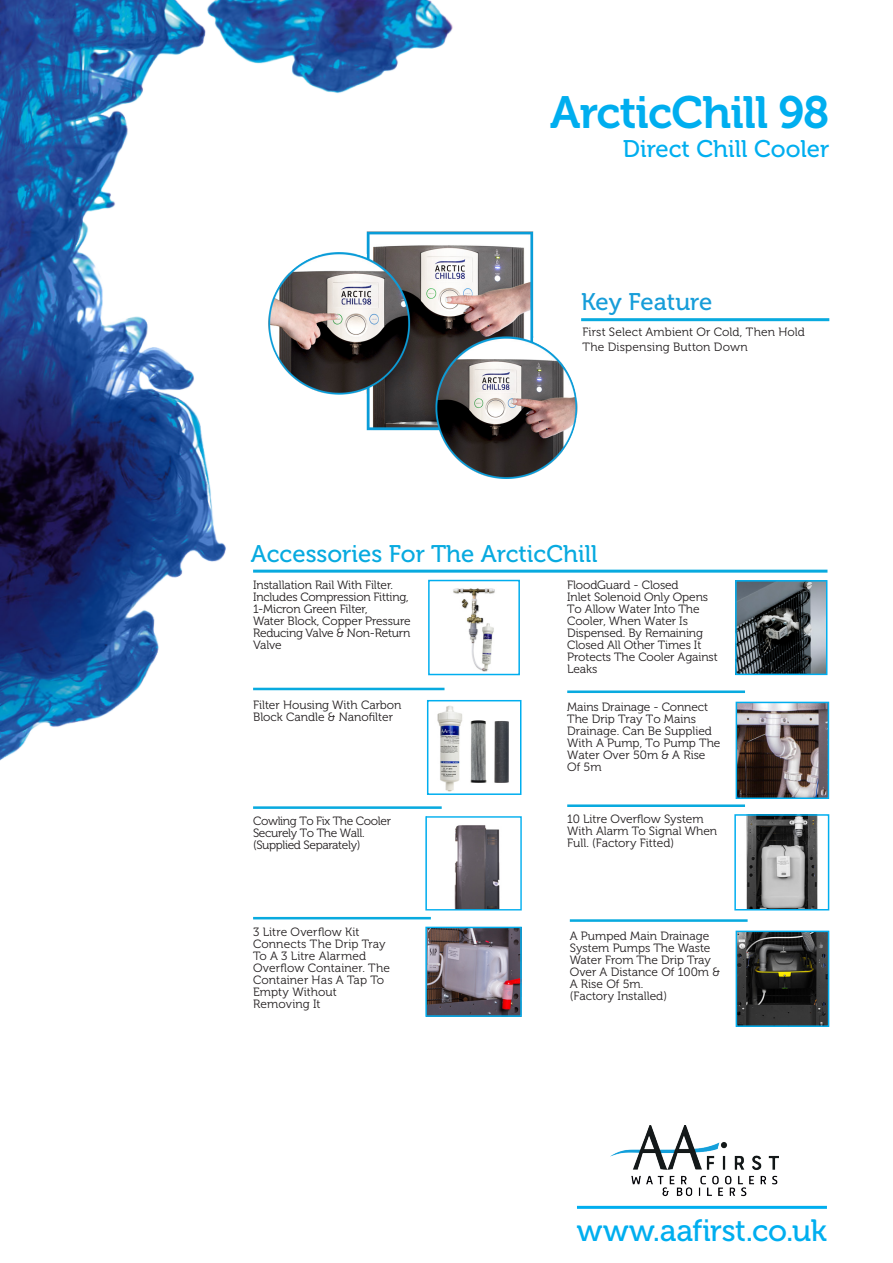
<style>
.page{position:relative;width:893px;height:1263px;background:#fff}
.page>*{position:absolute;margin:0;border:0;box-sizing:border-box;transform-origin:0 0}
.t1{font:45px "Museo 700";letter-spacing:-.02em;color:#00aeef}
.t2{font:30.75px "Museo 500";letter-spacing:-.015em;color:#00aeef}
.t3{font:24px "Museo 500";color:#08aae0}
.t4{font:24px "Museo 500";color:#00aeef}
.t5{font:24px "Museo 500";color:#179dd9}
.t6{font:12px/12px "Museo 300";letter-spacing:-.005em;color:#231f20}
.t7{font:12px/12px "Museo 300";letter-spacing:-.03em;color:#231f20}
</style>
<div class="page">
<img style="left:0;top:0;width:469px;height:761px">
<hr style="left:253px;top:688px;width:191px;height:2px;background:#08aadf">
<hr style="left:577px;top:1206px;width:250px;height:3px;background:#00aeef">
<img style="left:610px;top:1126px;width:168px;height:71px">
<img style="left:738px;top:583px;width:86px;height:89px">
<div style="left:735px;top:580px;width:92px;height:95px;border:2px solid #00aeef"></div>
<hr style="left:567px;top:690px;width:178px;height:3px;background:#08aadf">
<hr style="left:567px;top:804px;width:178px;height:3px;background:#08aadf">
<hr style="left:253px;top:570px;width:574px;height:3px;background:#08aadf">
<img style="left:746px;top:817px;width:72px;height:90px">
<div style="left:734px;top:814px;width:95px;height:96px;border:2px solid #00aeef"></div>
<img style="left:430px;top:703px;width:79px;height:89px">
<div style="left:427px;top:700px;width:94px;height:95px;border:2px solid #00aeef"></div>
<img style="left:436px;top:586px;width:59px;height:85px">
<div style="left:428px;top:580px;width:92px;height:95px;border:2px solid #00aeef"></div>
<img style="left:739px;top:705px;width:87px;height:91px">
<div style="left:736px;top:702px;width:93px;height:97px;border:2px solid #00aeef"></div>
<img style="left:454px;top:825px;width:46px;height:83px">
<div style="left:425px;top:816px;width:97px;height:94px;border:1px solid #00aeef"></div>
<hr style="left:253px;top:806px;width:189px;height:3px;background:#08aadf">
<hr style="left:581px;top:318px;width:248px;height:3px;background:#08aadf">
<img style="left:259px;top:181px;width:358px;height:297px">
<img style="left:428px;top:930px;width:91px;height:84px">
<div style="left:425px;top:927px;width:97px;height:90px;border:2px solid #00aeef"></div>
<img style="left:739px;top:934px;width:87px;height:90px">
<div style="left:736px;top:931px;width:93px;height:96px;border:2px solid #00aeef"></div>
<hr style="left:570px;top:919px;width:178px;height:3px;background:#08aadf">
<hr style="left:253px;top:917px;width:178px;height:2px;background:#08aadf">
<p class="t1" style="left:550px;top:88px;width:280px">ArcticChill 98</p>
<p class="t4" style="left:623px;top:136px;width:208px">Direct Chill Cooler</p>
<p class="t5" style="left:581px;top:289px;width:133px">Key Feature</p>
<p class="t6" style="left:583px;top:325px;width:224px;line-height:15px">First Select Ambient Or Cold, Then Hold<br>The Dispensing Button Down</p>
<p class="t3" style="left:251px;top:540px;width:348px">Accessories For The ArcticChill</p>
<p class="t6" style="left:253px;top:579px;width:142px">Installation Rail With Filter.</p>
<p class="t6" style="left:253px;top:591px;width:157px">Includes Compression Fitting,<br>1-Micron Green Filter,</p>
<p class="t6" style="left:253px;top:615px;width:159px;text-align:justify">Water Block, Copper Pressure Reducing Valve &amp; Non-Return Valve</p>
<p class="t6" style="left:253px;top:699px;width:150px">Filter Housing With Carbon<br>Block Candle &amp; Nanofilter</p>
<p class="t7" style="left:253px;top:815px;width:139px">Cowling To Fix The Cooler<br>Securely To The Wall.</p>
<p class="t7" style="left:253px;top:839px;width:109px">(Supplied Separately)</p>
<p class="t6" style="left:253px;top:926px;width:108px">3 Litre Overflow Kit</p>
<p class="t6" style="left:253px;top:938px;width:138px">Connects The Drip Tray<br>To A 3 Litre Alarmed<br>Overflow Container. The<br>Container Has A Tap To<br>Empty Without</p>
<p class="t6" style="left:253px;top:998px;width:69px">Removing It</p>
<p class="t6" style="left:567px;top:579px;width:113px">FloodGuard - Closed</p>
<p class="t6" style="left:567px;top:591px;width:152px">Inlet Solenoid Only Opens<br>To Allow Water Into The<br>Cooler, When Water Is<br>Dispensed. By Remaining<br>Closed All Other Times It<br>Protects The Cooler Against<br>Leaks</p>
<p class="t6" style="left:567px;top:701px;width:155px">Mains Drainage - Connect<br>The Drip Tray To Mains<br>Drainage. Can Be Supplied<br>With A Pump, To Pump The<br>Water Over 50m &amp; A Rise<br>Of 5m</p>
<p class="t6" style="left:567px;top:813px;width:151px">10 Litre Overflow System<br>With Alarm To Signal When<br>Full. (Factory Fitted)</p>
<p class="t6" style="left:570px;top:930px;width:151px">A Pumped Main Drainage<br>System Pumps The Waste<br>Water From The Drip Tray<br>Over A Distance Of 100m &amp;<br>A Rise Of 5m.</p>
<p class="t6" style="left:570px;top:990px;width:99px">(Factory Installed)</p>
<p class="t2" style="left:577px;top:1213px;width:251px">www.aafirst.co.uk</p>
</div>
